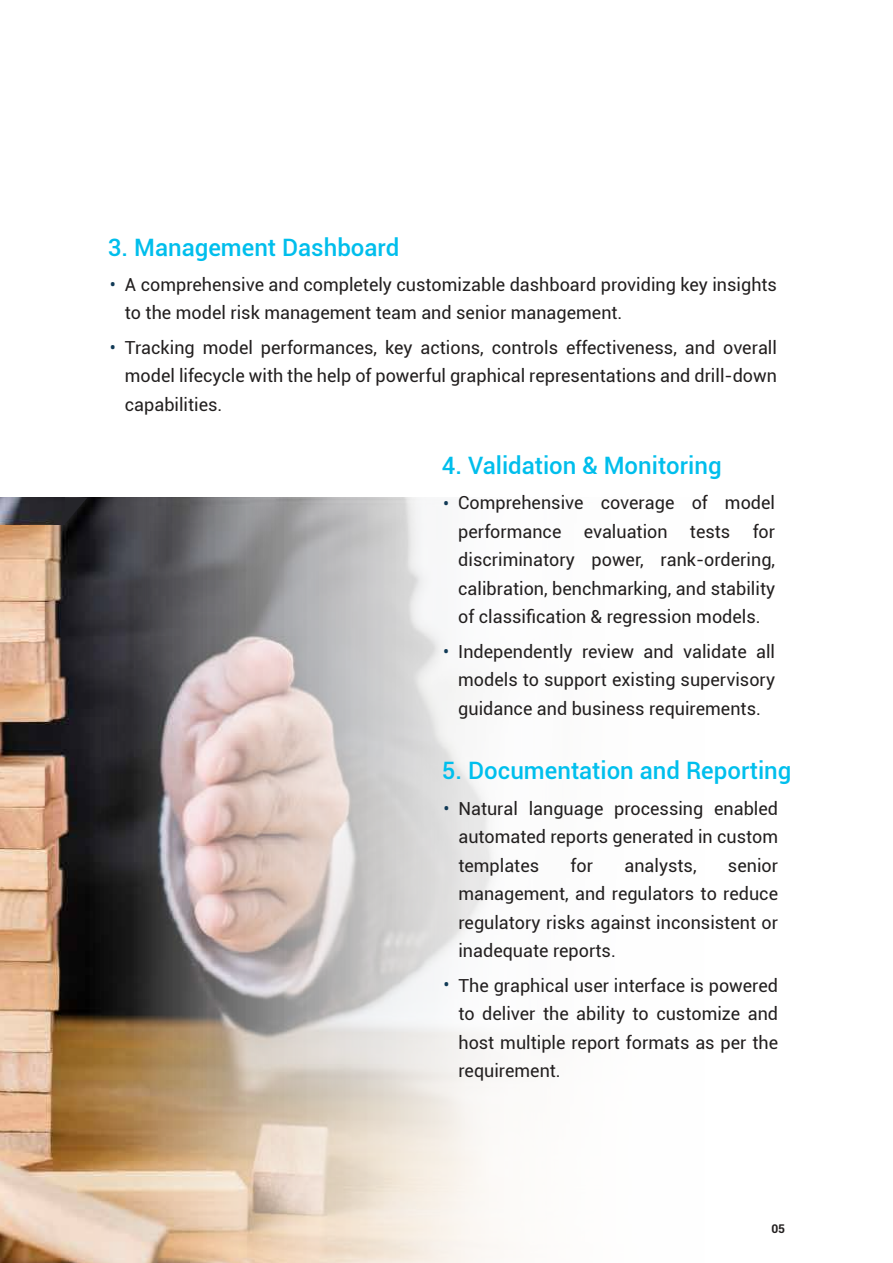
<style>
.page{position:relative;width:893px;height:1263px;background:#fff}
.page>*{position:absolute;margin:0;border:0;box-sizing:border-box;transform-origin:0 0}
.t1{font:500 24px "Roboto";color:#00beec}
.t2{font:500 24px "Roboto";color:#00bfed}
.t3{font:18px/28.5px "Roboto";color:#221f1f;text-align:justify}
.t4{font:18px "Roboto";color:#113a56}
.t5{font:700 12px "Roboto";color:#221f1f}
</style>
<div class="page">
<img style="left:0;top:524px;width:84px;height:739px">
<img style="left:0;top:498px;width:65px;height:26px">
<svg style="left:65px;top:498px;width:19px;height:26px"></svg>
<img style="left:84px;top:497px;width:44px;height:766px">
<img style="left:128px;top:497px;width:372px;height:766px">
<h1 class="t1" style="left:108px;top:231px;width:293px">3. Management Dashboard</h1>
<p class="t4" style="left:110px;top:272px;width:8px">•</p>
<p class="t3" style="left:125px;top:270px;width:654px">A comprehensive and completely customizable dashboard providing key insights to the model risk management team and senior management.</p>
<p class="t3" style="left:125px;top:333px;width:654px">Tracking model performances, key actions, controls effectiveness, and overall model lifecycle with the help of powerful graphical representations and drill-down capabilities.</p>
<p class="t4" style="left:110px;top:335px;width:8px">•</p>
<h1 class="t1" style="left:442px;top:448px;width:281px">4. Validation &amp; Monitoring</h1>
<p class="t3" style="left:458px;top:488px;width:318px">Comprehensive coverage of model performance evaluation tests for discriminatory power, rank-ordering, calibration, benchmarking, and stability of classification &amp; regression models.</p>
<p class="t3" style="left:458px;top:637px;width:318px">Independently review and validate all models to support existing supervisory guidance and business requirements.</p>
<p class="t4" style="left:443px;top:491px;width:8px">•</p>
<p class="t4" style="left:443px;top:639px;width:8px">•</p>
<h1 class="t2" style="left:442px;top:754px;width:351px">5. Documentation and Reporting</h1>
<p class="t3" style="left:458px;top:793px;width:321px">Natural language processing enabled automated reports generated in custom templates</p>
<p class="t4" style="left:443px;top:796px;width:8px">•</p>
<p class="t3" style="left:571px;top:850px;width:24px">for</p>
<p class="t3" style="left:624px;top:850px;width:74px">analysts,</p>
<p class="t3" style="left:458px;top:850px;width:321px;text-indent:270px">senior management, and regulators to reduce regulatory risks against inconsistent or inadequate reports.</p>
<p class="t3" style="left:458px;top:970px;width:321px">The graphical user interface is powered to deliver the ability to customize and host multiple report formats as per the requirement.</p>
<p class="t4" style="left:443px;top:972px;width:8px">•</p>
<p class="t5" style="left:771px;top:1220px;width:15px">05</p>
</div>
